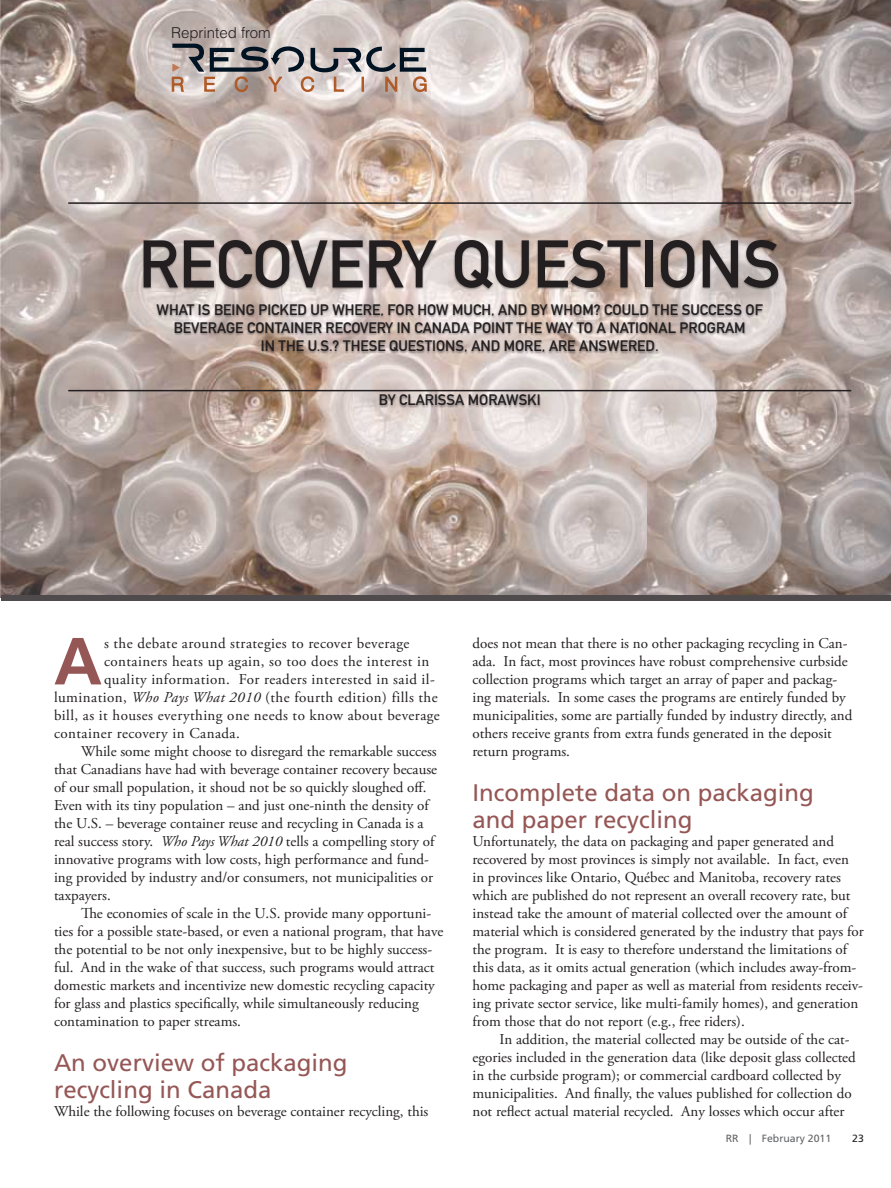
<style>
.page{position:relative;width:891px;height:1188px;background:#fff}
.page>*{position:absolute;margin:0;border:0;box-sizing:border-box;transform-origin:0 0}
.t1{font:700 66.6px "Frutiger LT Std";color:#955755}
.t2{font:66px "DIN Mittelschrift Std";color:#231f20}
.t3{font:24px/27px "Frutiger LT Std";color:#955755}
.t4{font:15px/18px "Adobe Garamond Pro";color:#231f20}
.t5{font:15px "Adobe Garamond Pro";letter-spacing:.03em;color:#231f20}
.t6{font:15px/18px "DIN Mittelschrift Std";color:#231f20;text-align:center}
.t7{font:300 15px "Helvetica LT Std";color:#231f20}
.t8{font:10.5px "Frutiger LT Std";color:#636466}
.t9{font:10.5px "Frutiger LT Std";color:#231f20}
.s1{font-style:italic}
</style>
<div class="page">
<img style="left:1px;top:0;width:890px;height:595px">
<div style="left:1px;top:595px;width:890px;height:6px;background:#4f4b4c"></div>
<div style="left:142px;top:239px;width:638px;height:52px;background:#231f20;opacity:.5"></div>
<div style="left:155px;top:304px;width:609px;height:104px;background:#231f20;opacity:.5"></div>
<hr style="left:68px;top:202px;width:783px;height:2px;background:#231f20">
<hr style="left:68px;top:390px;width:783px;height:1px;background:#231f20">
<svg style="left:172px;top:44px;width:255px;height:48px;background:#aa9f9d"></svg>
<p class="t7" style="left:171px;top:23px;width:101px">Reprinted from</p>
<h2 class="t2" style="left:139px;top:226px;width:644px">RECOVERY QUESTIONS</h2>
<p class="t6" style="left:157px;top:301px;width:608px">WHAT IS BEING PICKED UP WHERE, FOR HOW MUCH, AND BY WHOM? COULD THE SUCCESS OF<br>BEVERAGE CONTAINER RECOVERY IN CANADA POINT THE WAY TO A NATIONAL PROGRAM<br>IN THE U.S.? THESE QUESTIONS, AND MORE, ARE ANSWERED.</p>
<p class="t6" style="left:379px;top:391px;width:163px">BY CLARISSA MORAWSKI</p>
<h1 class="t1" style="left:54px;top:622px;width:50px">A</h1>
<p class="t5" style="left:104px;top:635px;width:307px">s the debate around strategies to recover beverage</p>
<p class="t5" style="left:104px;top:653px;width:327px">containers heats up again, so too does the interest in</p>
<p class="t5" style="left:104px;top:671px;width:332px">quality information. For readers interested in said il-</p>
<p class="t5" style="left:54px;top:689px;width:385px">lumination, <span class="s1">Who Pays What 2010</span> (the fourth edition) fills the</p>
<p class="t5" style="left:54px;top:707px;width:387px">bill, as it houses everything one needs to know about beverage</p>
<p class="t5" style="left:54px;top:725px;width:187px">container recovery in Canada.</p>
<p class="t4" style="left:81px;top:743px;width:357px">While some might choose to disregard the remarkable success</p>
<p class="t4" style="left:54px;top:761px;width:385px">that Canadians have had with beverage container recovery because</p>
<p class="t4" style="left:54px;top:779px;width:374px">of our small population, it shoud not be so quickly sloughed off.</p>
<p class="t4" style="left:54px;top:797px;width:376px">Even with its tiny population – and just one-ninth the density of</p>
<p class="t4" style="left:54px;top:815px;width:371px">the U.S. – beverage container reuse and recycling in Canada is a</p>
<p class="t4" style="left:54px;top:833px;width:382px">real success story. <span class="s1">Who Pays What 2010</span> tells a compelling story of</p>
<p class="t4" style="left:54px;top:851px;width:377px">innovative programs with low costs, high performance and fund-</p>
<p class="t4" style="left:54px;top:869px;width:381px">ing provided by industry and/or consumers, not municipalities or</p>
<p class="t4" style="left:54px;top:887px;width:58px">taxpayers.</p>
<p class="t4" style="left:81px;top:905px;width:352px">The economies of scale in the U.S. provide many opportuni-</p>
<p class="t4" style="left:54px;top:923px;width:391px">ties for a possible state-based, or even a national program, that have</p>
<p class="t4" style="left:54px;top:941px;width:380px">the potential to be not only inexpensive, but to be highly success-</p>
<p class="t4" style="left:54px;top:959px;width:382px">ful. And in the wake of that success, such programs would attract</p>
<p class="t4" style="left:54px;top:977px;width:382px">domestic markets and incentivize new domestic recycling capacity</p>
<p class="t4" style="left:54px;top:995px;width:366px">for glass and plastics specifically, while simultaneously reducing</p>
<p class="t4" style="left:54px;top:1013px;width:189px">contamination to paper streams.</p>
<h3 class="t3" style="left:54px;top:1050px;width:295px">An overview of packaging recycling in Canada</h3>
<p class="t4" style="left:54px;top:1103px;width:376px">While the following focuses on beverage container recycling, this</p>
<p class="t4" style="left:472px;top:635px;width:381px">does not mean that there is no other packaging recycling in Can&shy;ada. In fact, most provinces have robust comprehensive curbside collection programs which target an array of paper and packag&shy;ing materials. In some cases the programs are entirely funded by municipalities, some are partially funded by industry directly, and others receive grants from extra funds generated in the deposit return programs.</p>
<h3 class="t3" style="left:472px;top:780px;width:343px">Incomplete data on packaging and paper recycling</h3>
<p class="t4" style="left:472px;top:833px;width:393px">Unfortunately, the data on packaging and paper generated and recovered by most provinces is simply not available. In fact, even in provinces like Ontario, Québec and Manitoba, recovery rates which are published do not represent an overall recovery rate, but instead take the amount of material collected over the amount of material which is considered generated by the industry that pays for the program. It is easy to therefore understand the limitations of this data, as it omits actual generation (which includes away-from&shy;home packaging and paper as well as material from residents receiv&shy;ing private sector service, like multi-family homes), and generation from those that do not report (e.g., free riders).</p>
<p class="t4" style="left:472px;top:1031px;width:385px;text-indent:27px">In addition, the material collected may be outside of the cat&shy;egories included in the generation data (like deposit glass collected in the curbside program); or commercial cardboard collected by municipalities. And finally, the values published for collection do not reflect actual material recycled. Any losses which occur after</p>
<p class="t8" style="left:726px;top:1132px;width:107px">RR | February 2011</p>
<p class="t9" style="left:852px;top:1132px;width:13px">23</p>
</div>
